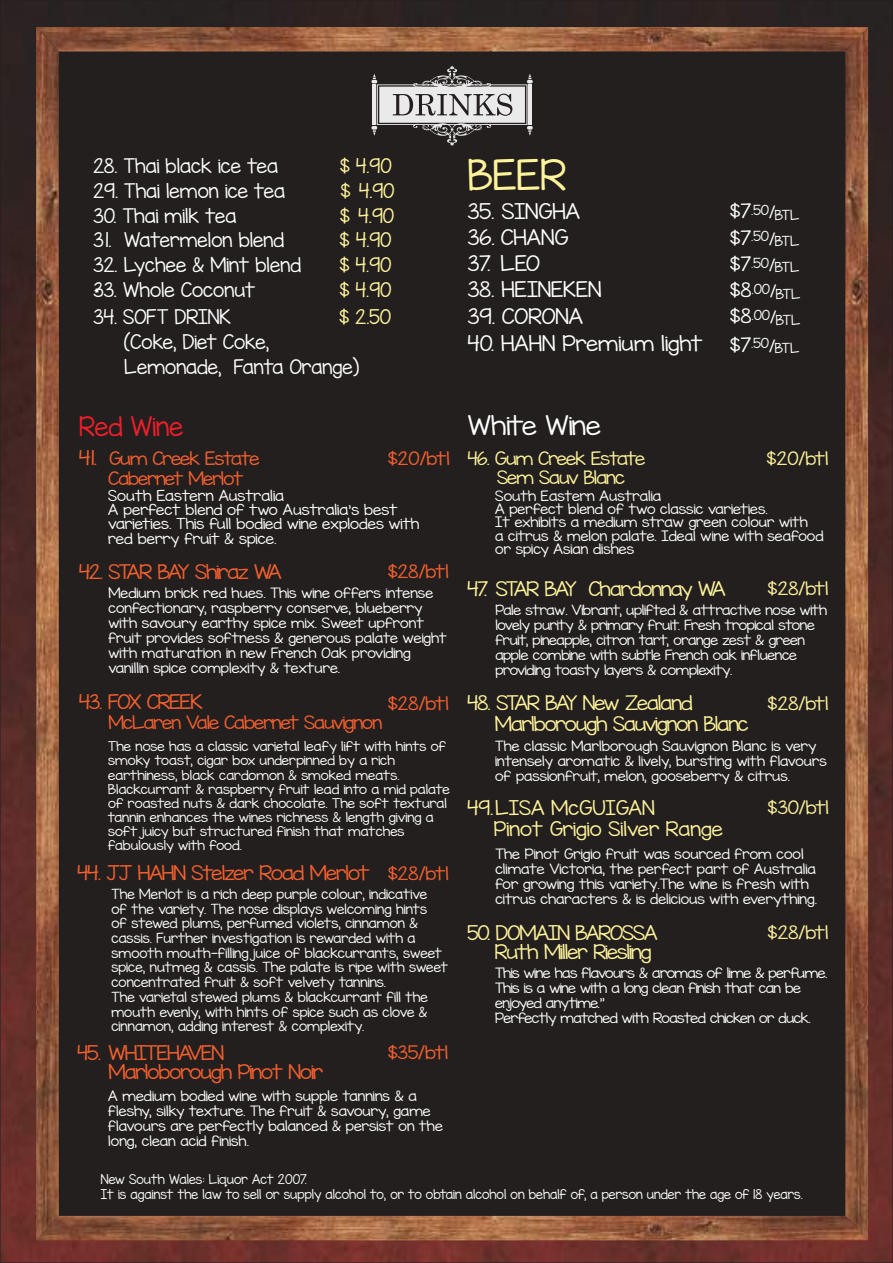
<style>
.page{position:relative;width:893px;height:1263px;background:#fff}
.page>*{position:absolute;margin:0;border:0;box-sizing:border-box;transform-origin:0 0}
.t1{font:37.5px "KG Miss Kindergarten";color:#fdf39b;scale:1.06 1}
.t2{font:24px "KG Miss Kindergarten";color:#fff;scale:1.08 1}
.t3{font:24px "KG Miss Kindergarten";color:#ef1e2a}
.t4{font:19.2px "KG Miss Kindergarten";color:#fff;scale:1.06 1}
.t5{font:18px/25.2px "KG Miss Kindergarten";color:#fff}
.t6{font:18px/21.3px "KG Miss Kindergarten";letter-spacing:-.055em;color:#fdf39b;scale:1.08 1}
.t7{font:18px/18.9px "KG Miss Kindergarten";letter-spacing:-.055em;color:#f5602f;scale:1.08 1}
.t8{font:18px/21.3px "KG Miss Kindergarten";color:#fdf39b;scale:1.08 1}
.t9{font:18px/24.8px "KG Miss Kindergarten";color:#fdf39b}
.t10{font:18px "KG Miss Kindergarten";letter-spacing:-.055em;color:#fdf39b}
.t11{font:16.5px "KG Miss Kindergarten";letter-spacing:-.055em;color:#f5602f;scale:1.08 1}
.t12{font:16.5px/19.5px "KG Miss Kindergarten";letter-spacing:-.055em;color:#fdf39b;text-align:center;scale:1.08 1}
.t13{font:13.5px/14.1px "KG Miss Kindergarten";color:#fff;scale:1.08 1}
.t14{font:12.75px/15px "KG Miss Kindergarten";color:#fff;scale:1.08 1}
.t15{font:12.75px/15.1px "KG Miss Kindergarten";letter-spacing:-.045em;color:#fff;scale:1.08 1}
.t16{font:12.6px/14.9px "KG Miss Kindergarten";letter-spacing:-.025em;color:#fff;scale:1.08 1}
.t17{font:12.6px/14.9px "KG Miss Kindergarten";color:#fff;scale:1.08 1}
.t18{font:12.45px/14.7px "KG Miss Kindergarten";color:#fff;scale:1.05 1}
.t19{font:12.3px/26.2px "KG Miss Kindergarten";color:#fff;text-align:justify;scale:1.06 1}
.t20{font:12px/14.1px "KG Miss Kindergarten";color:#fff;scale:1.07 1}
.t21{font:12px/15.8px "KG Miss Kindergarten";color:#fff}
.s1{font-size:17.85px}
.s2{font-size:15.15px}
.s3{font-size:18px}
</style>
<div class="page">
<img style="left:2px;top:2px;width:889px;height:1259px">
<div style="left:49px;top:43px;width:805px;height:1183px;background:#241f1f"></div>
<img style="left:36px;top:51px;width:23px;height:1165px">
<img style="left:845px;top:51px;width:23px;height:1165px">
<img style="left:36px;top:27px;width:832px;height:24px">
<svg style="left:371px;top:66px;width:162px;height:80px"></svg>
<img style="left:36px;top:1216px;width:832px;height:24px">
<h3 class="t9" style="left:339px;top:154px;width:57px">$ 4.90 $ 4.90 $ 4.90 $ 4.90 $ 4.90 $ 4.90</h3>
<h3 class="t10" style="left:339px;top:305px;width:54px">$ 2.50</h3>
<h3 class="t5" style="left:93px;top:153px;width:186px">28. Thai black ice tea</h3>
<h3 class="t5" style="left:93px;top:178px;width:193px">29. Thai lemon ice tea</h3>
<h3 class="t5" style="left:93px;top:203px;width:144px">30. Thai milk tea</h3>
<h3 class="t5" style="left:93px;top:228px;width:192px">31. Watermelon blend</h3>
<h3 class="t5" style="left:93px;top:252px;width:209px;line-height:24.8px">32. Lychee &amp; Mint blend * 33. Whole Coconut</h3>
<h3 class="t5" style="left:124px;top:304px;width:237px;text-indent:-31px">34. SOFT DRINK<br>(Coke, Diet Coke,<br>Lemonade, Fanta Orange)</h3>
<h2 class="t3" style="left:79px;top:411px;width:106px">Red Wine</h2>
<h1 class="t1" style="left:468px;top:151px;width:94px">BEER</h1>
<h3 class="t4" style="left:468px;top:198px;width:107px">35. SINGHA</h3>
<h3 class="t4" style="left:468px;top:225px;width:96px">36. CHANG</h3>
<h3 class="t4" style="left:468px;top:251px;width:69px">37. LEO</h3>
<h3 class="t4" style="left:468px;top:277px;width:128px">38. HEINEKEN</h3>
<h3 class="t4" style="left:468px;top:303px;width:110px">39. CORONA</h3>
<h3 class="t4" style="left:468px;top:331px;width:223px">40. HAHN Premium light</h3>
<h2 class="t2" style="left:468px;top:410px;width:125px">White Wine</h2>
<p class="t19" style="left:730px;top:199px;width:67px"><span class="s1">$7</span>.50<span class="s2">/</span>BTL <span class="s1">$7</span>.50<span class="s2">/</span>BTL <span class="s1">$7</span>.50<span class="s2">/</span>BTL</p>
<p class="t19" style="left:730px;top:278px;width:68px"><span class="s1">$8</span>.00<span class="s2">/</span>BTL <span class="s1">$8</span>.00<span class="s2">/</span>BTL</p>
<p class="t19" style="left:730px;top:333px;width:67px"><span class="s1">$7</span>.50<span class="s2">/</span>BTL</p>
<p class="t11" style="left:79px;top:447px;width:169px"><span class="s3">41.</span> Gum Creek Estate</p>
<p class="t12" style="left:767px;top:448px;width:59px">$20/btl</p>
<p class="t11" style="left:109px;top:467px;width:126px">Cabernet Merlot</p>
<p class="t13" style="left:108px;top:489px;width:290px">South Eastern Australia<br>A perfect blend of two Australia’s best varieties. This full bodied wine explodes with red berry fruit &amp; spice.</p>
<p class="t11" style="left:388px;top:447px;width:59px">$20/btl</p>
<p class="t12" style="left:468px;top:448px;width:166px">46. Gum Creek Estate<br>Sem Sauv Blanc</p>
<p class="t14" style="left:495px;top:489px;width:305px;line-height:13.4px">South Eastern Australia<br>A perfect blend of two classic varieties.<br>It exhibits a medium straw green colour with<br>a citrus &amp; melon palate. Ideal wine with seafood or spicy Asian dishes</p>
<h3 class="t7" style="left:79px;top:562px;width:189px">42. STAR BAY Shiraz WA</h3>
<p class="t14" style="left:108px;top:585px;width:315px">Medium brick red hues. This wine offers intense confectionary, raspberry conserve, blueberry with savoury earthy spice mix. Sweet upfront fruit provides softness &amp; generous palate weight with maturation in new French Oak providing vanillin spice complexity &amp; texture.</p>
<p class="t11" style="left:388px;top:561px;width:58px">$28/btl</p>
<h3 class="t7" style="left:79px;top:693px;width:116px">43. FOX CREEK</h3>
<p class="t11" style="left:108px;top:712px;width:255px">McLaren Vale Cabernet Sauvignon</p>
<p class="t20" style="left:108px;top:739px;width:321px">The nose has a classic varietal leafy lift with hints of smoky toast, cigar box underpinned by a rich earthiness, black cardomon &amp; smoked meats.<br>Blackcurrant &amp; raspberry fruit lead into a mid palate of roasted nuts &amp; dark chocolate. The soft textural tannin enhances the wines richness &amp; length giving a soft juicy but structured finish that matches fabulously with food.</p>
<h3 class="t7" style="left:78px;top:863px;width:272px">44. JJ HAHN Stelzer Road Merlot</h3>
<p class="t18" style="left:111px;top:886px;width:322px">The Merlot is a rich deep purple colour, indicative<br>of the variety. The nose displays welcoming hints<br>of stewed plums, perfumed violets, cinnamon &amp; cassis. Further investigation is rewarded with a smooth mouth-filling juice of blackcurrants, sweet spice, nutmeg &amp; cassis. The palate is ripe with sweet concentrated fruit &amp; soft velvety tannins.<br>The varietal stewed plums &amp; blackcurrant fill the mouth evenly, with hints of spice such as clove &amp; cinnamon, adding interest &amp; complexity.</p>
<p class="t11" style="left:388px;top:692px;width:58px">$28/btl</p>
<p class="t11" style="left:388px;top:863px;width:58px">$28/btl</p>
<h3 class="t7" style="left:109px;top:1043px;width:200px;text-indent:-31px">45. WHITEHAVEN<br>Marloborough Pinot Noir</h3>
<p class="t11" style="left:388px;top:1041px;width:58px">$35/btl</p>
<p class="t14" style="left:108px;top:1088px;width:311px">A medium bodied wine with supple tannins &amp; a fleshy, silky texture. The fruit &amp; savoury, game flavours are perfectly balanced &amp; persist on the long, clean acid finish.</p>
<h3 class="t6" style="left:467px;top:578px;width:241px">47. STAR BAY Chardonnay WA</h3>
<p class="t12" style="left:768px;top:579px;width:58px">$28/btl</p>
<p class="t16" style="left:495px;top:603px;width:309px">Pale straw. Vibrant, uplifted &amp; attractive nose with lovely purity &amp; primary fruit. Fresh tropical stone fruit, pineapple, citron tart, orange zest &amp; green apple combine with subtle French oak influence providing toasty layers &amp; complexity.</p>
<h3 class="t6" style="left:495px;top:692px;width:237px;text-indent:-27px">48. STAR BAY New Zealand<br>Marlborough Sauvignon Blanc</h3>
<p class="t12" style="left:768px;top:693px;width:58px">$28/btl</p>
<p class="t17" style="left:495px;top:739px;width:308px">The classic Marlborough Sauvignon Blanc is very intensely aromatic &amp; lively, bursting with flavours of passionfruit, melon, gooseberry &amp; citrus.</p>
<p class="t12" style="left:768px;top:798px;width:58px">$30/btl</p>
<h3 class="t8" style="left:494px;top:797px;width:214px;text-indent:-26px">49.LISA McGUIGAN<br>Pinot Grigio Silver Range</h3>
<p class="t14" style="left:495px;top:846px;width:299px">The Pinot Grigio fruit was sourced from cool climate Victoria, the perfect part of Australia for growing this variety.The wine is fresh with citrus characters &amp; is delicious with everything.</p>
<h3 class="t6" style="left:495px;top:923px;width:152px;line-height:18.9px;text-indent:-27px">50. DOMAIN BAROSSA<br>Ruth Miller Riesling</h3>
<p class="t15" style="left:495px;top:965px;width:309px">This wine has flavours &amp; aromas of lime &amp; perfume.<br>This is a wine with a long clean finish that can be enjoyed anytime.”<br>Perfectly matched with Roasted chicken or duck.</p>
<p class="t12" style="left:768px;top:922px;width:58px">$28/btl</p>
<p class="t21" style="left:101px;top:1171px;width:703px">New South Wales: Liquor Act 2007.<br>It is against the law to sell or supply alcohol to, or to obtain alcohol on behalf of, a person under the age of 18 years.</p>
</div>
